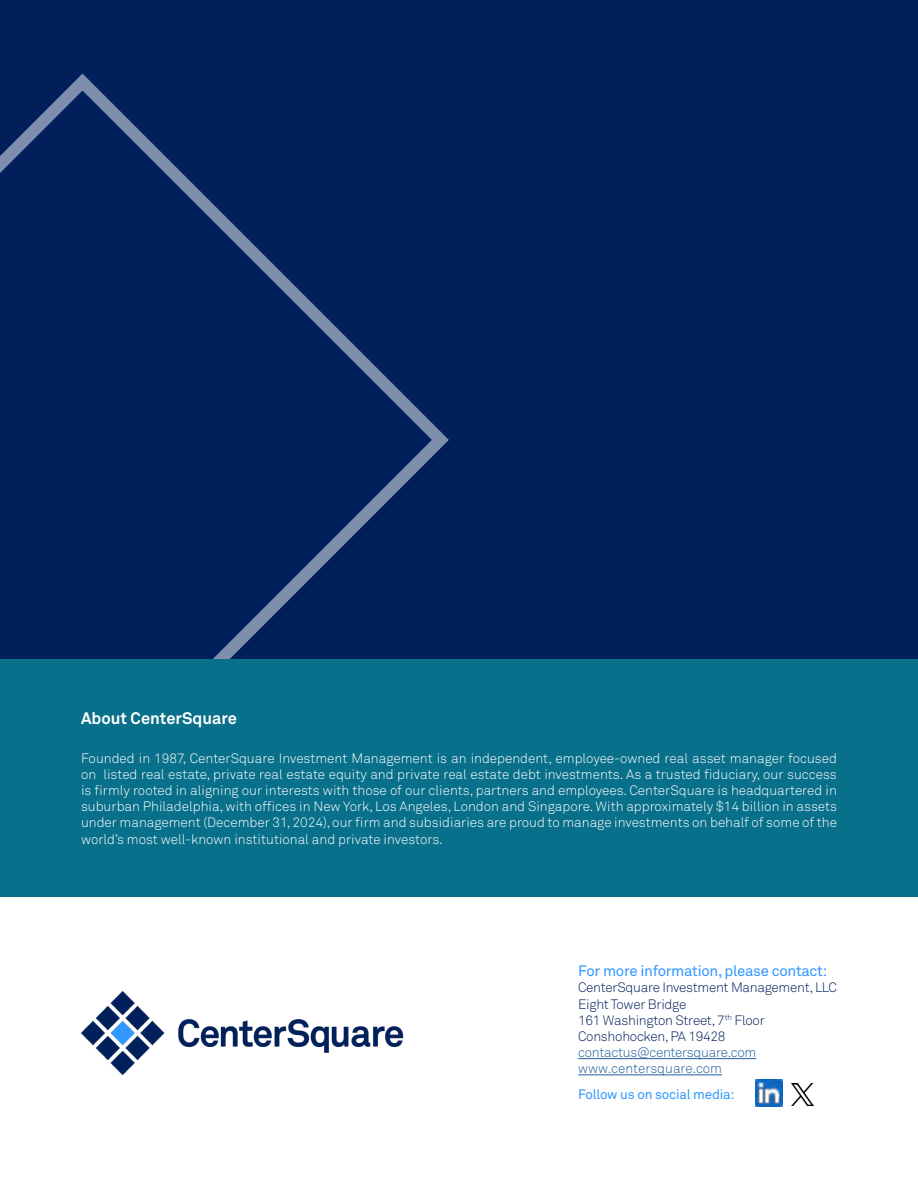
<style>
.page{position:relative;width:918px;height:1188px;background:#fff}
.page>*{position:absolute;margin:0;border:0;box-sizing:border-box;transform-origin:0 0}
.t1{font:700 16.5px "Akkurat Pro";color:#fff}
.t2{font:15px "Akkurat Pro";letter-spacing:-.02em;color:#3098ff}
.t3{font:13.5px/16.2px "Akkurat Light Pro";color:#fff;text-align:justify}
.t4{font:13.5px/16.4px "Akkurat Light Pro";letter-spacing:-.02em;color:#001f5b}
.t5{font:13.5px/16.2px "Akkurat Light Pro";letter-spacing:-.02em;color:#215e9e}
.t6{font:13.5px "Akkurat Pro";letter-spacing:-.02em;color:#3098ff}
</style>
<div class="page">
<div style="left:0;top:0;width:918px;height:659px;background:#001f5b"></div>
<svg style="left:0;top:73px;width:449px;height:586px"></svg>
<div style="left:0;top:659px;width:918px;height:237px;background:#08708a"></div>
<hr style="left:578px;top:1058px;width:178px;height:1px;background:#215e9e">
<hr style="left:578px;top:1075px;width:144px;height:1px;background:#215e9e">
<img style="left:791px;top:1083px;width:22px;height:23px">
<img style="left:756px;top:1080px;width:27px;height:27px">
<img style="left:81px;top:991px;width:323px;height:84px">
<p class="t1" style="left:81px;top:708px;width:157px">About CenterSquare</p>
<p class="t3" style="left:81px;top:750px;width:758px">Founded in 1987, CenterSquare Investment Management is an independent, employee-owned real asset manager focused on listed real estate, private real estate equity and private real estate debt investments. As a trusted fiduciary, our success is firmly rooted in aligning our interests with those of our clients, partners and employees. CenterSquare is headquartered in suburban Philadelphia, with offices in New York, Los Angeles, London and Singapore. With approximately $14 billion in assets under management (December 31, 2024), our firm and subsidiaries are proud to manage investments on behalf of some of the world’s most well-known institutional and private investors.</p>
<p class="t2" style="left:578px;top:962px;width:251px">For more information, please contact:</p>
<p class="t4" style="left:578px;top:979px;width:260px">CenterSquare Investment Management, LLC<br>Eight Tower Bridge<br>161 Washington Street, 7<sup>th</sup> Floor<br>Conshohocken, PA 19428</p>
<p class="t5" style="left:578px;top:1045px;width:180px">contactus@centersquare.com www.centersquare.com</p>
<p class="t6" style="left:578px;top:1087px;width:158px">Follow us on social media:</p>
</div>
